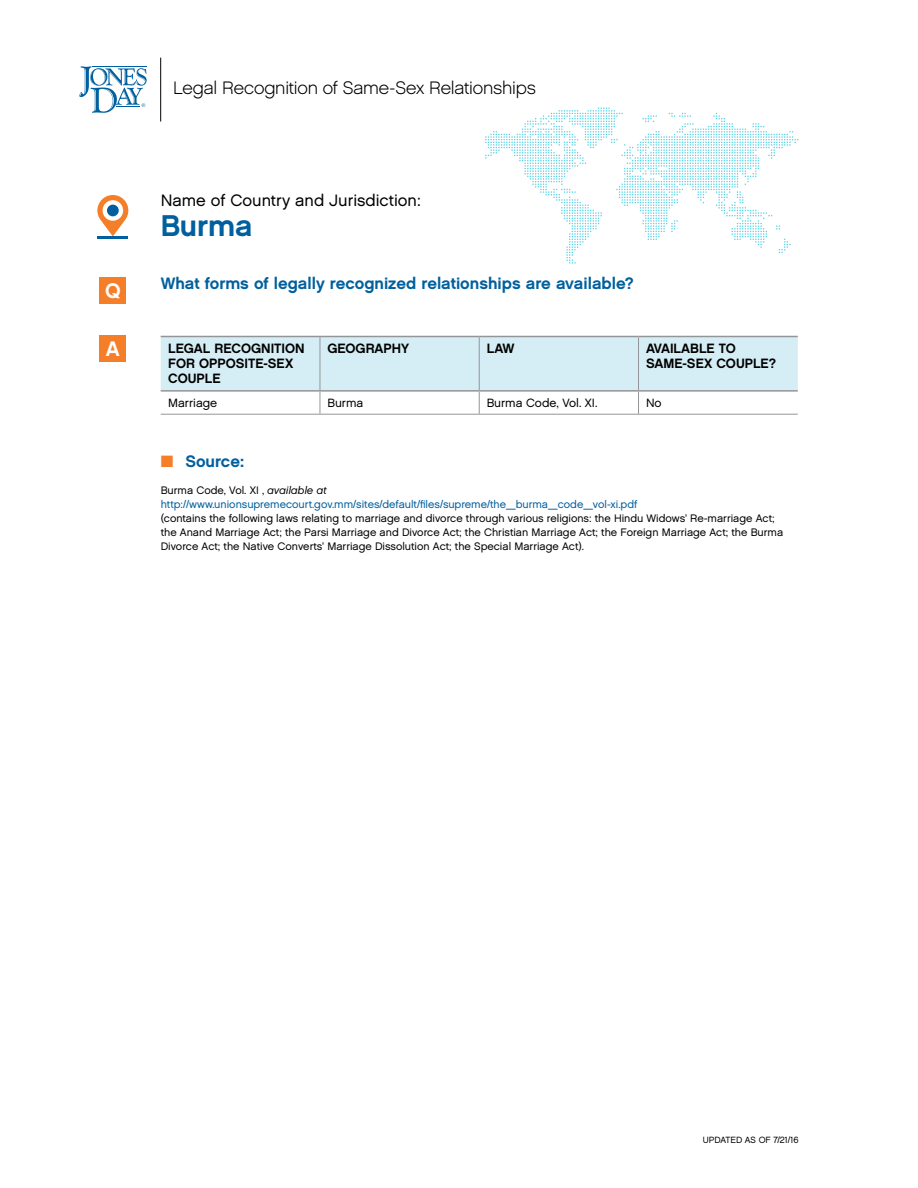
<style>
.page{position:relative;width:918px;height:1188px;background:#fff}
.page>*{position:absolute;margin:0;border:0;box-sizing:border-box;transform-origin:0 0}
.CNTRY{font:30px "Chalet New York Nineteen Sixty";color:#005f9e}
.t1{font:21px "Chalet New York Nineteen Sixty";color:#fff}
.t2{font:18px "Chalet English Channel";letter-spacing:-.01em;color:#000}
.Q{font:16.5px "Chalet New York Nineteen Sixty";color:#005f9e}
.CNTRY-2{font:16.5px "Chalet London Nineteen Sixty";color:#000}
.SRC_Header_Bold_U_LC{font:16.5px "Chalet New York Nineteen Sixty";color:#005f9e}
.TBL_HEAD_B{font:13.5px/15px "Chalet New York Nineteen Sixty";color:#000}
.TBL_BC{font:12px "Chalet London Nineteen Sixty";color:#000}
.SRC_BC{font:10.8px/13.8px "Chalet London Nineteen Sixty";color:#000}
.t3{font:9px "Chalet London Nineteen Sixty";color:#000}
.s1{color:#f57e29}
.s2{font-family:"Chalet Oblique London"}
.s3{color:#005f9e}
</style>
<div class="page">
<hr style="left:320px;top:414px;width:159px;height:1px;background:#939598">
<hr style="left:479px;top:414px;width:160px;height:1px;background:#939598">
<hr style="left:161px;top:414px;width:159px;height:1px;background:#939598">
<svg style="left:161px;top:336px;width:637px;height:78px"></svg>
<hr style="left:639px;top:414px;width:159px;height:1px;background:#939598">
<hr style="left:639px;top:336px;width:159px;height:1px;background:#939598">
<hr style="left:639px;top:390px;width:159px;height:2px;background:#939598">
<hr style="left:638px;top:337px;width:1px;height:53px;background:#939598">
<hr style="left:161px;top:336px;width:159px;height:1px;background:#939598">
<hr style="left:161px;top:390px;width:159px;height:2px;background:#939598">
<hr style="left:320px;top:337px;width:1px;height:53px;background:#939598">
<svg style="left:97px;top:195px;width:31px;height:41px"></svg>
<div style="left:103px;top:200px;width:20px;height:21px;background:#fff;border-radius:50%"></div>
<div style="left:107px;top:205px;width:12px;height:11px;background:#005f9e;border-radius:50%"></div>
<hr style="left:97px;top:236px;width:31px;height:3px;background:#005f9e">
<div style="left:100px;top:278px;width:26px;height:26px;background:#f57e29"></div>
<div style="left:100px;top:336px;width:26px;height:26px;background:#f57e29"></div>
<svg style="left:485px;top:107px;width:314px;height:157px"></svg>
<hr style="left:160px;top:58px;width:1px;height:63px;background:#000">
<svg style="left:79px;top:66px;width:68px;height:47px"></svg>
<p class="t1" style="left:105px;top:278px;width:17px">Q</p>
<p class="t1" style="left:106px;top:336px;width:16px">A</p>
<p class="t2" style="left:173px;top:77px;width:364px">Legal Recognition of Same-Sex Relationships</p>
<p class="CNTRY-2" style="left:161px;top:191px;width:262px">Name of Country and Jurisdiction:</p>
<p class="CNTRY" style="left:161px;top:208px;width:94px">Burma</p>
<p class="Q" style="left:161px;top:273px;width:475px">What forms of legally recognized relationships are available?</p>
<p class="TBL_HEAD_B" style="left:168px;top:341px;width:138px">LEGAL RECOGNITION<br>FOR OPPOSITE-SEX<br>COUPLE</p>
<p class="TBL_HEAD_B" style="left:327px;top:341px;width:83px">GEOGRAPHY</p>
<p class="TBL_HEAD_B" style="left:487px;top:341px;width:29px">LAW</p>
<p class="TBL_HEAD_B" style="left:646px;top:341px;width:132px">AVAILABLE TO<br>SAME-SEX COUPLE?</p>
<p class="TBL_BC" style="left:168px;top:395px;width:51px">Marriage</p>
<p class="TBL_BC" style="left:327px;top:395px;width:37px">Burma</p>
<p class="TBL_BC" style="left:487px;top:395px;width:112px">Burma Code, Vol. XI.</p>
<p class="TBL_BC" style="left:646px;top:395px;width:17px">No</p>
<p class="SRC_Header_Bold_U_LC" style="left:161px;top:451px;width:85px"><span class="s1">■</span> Source:</p>
<p class="SRC_BC" style="left:161px;top:484px;width:624px">Burma Code, Vol. XI , <span class="s2">available at </span><span class="s3">http://www.unionsupremecourt.gov.mm/sites/default/files/supreme/the_burma_code_vol-xi.pdf<br></span>(contains the following laws relating to marriage and divorce through various religions: the Hindu Widows’ Re-marriage Act; the Anand Marriage Act; the Parsi Marriage and Divorce Act; the Christian Marriage Act; the Foreign Marriage Act; the Burma Divorce Act; the Native Converts’ Marriage Dissolution Act; the Special Marriage Act).</p>
<p class="t3" style="left:703px;top:1135px;width:97px">UPDATED AS OF 7/21/16</p>
</div>
